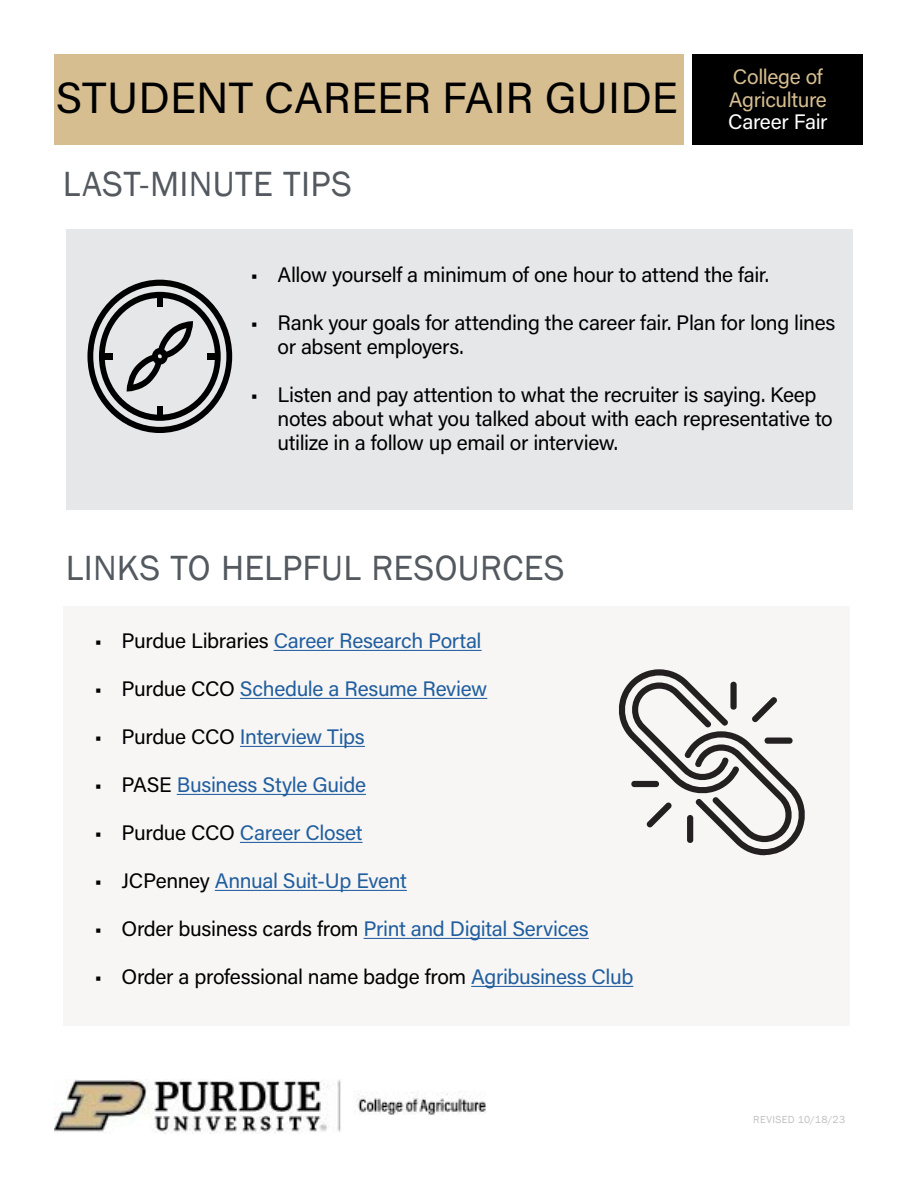
<style>
.page{position:relative;width:918px;height:1188px;background:#fff}
.page>*{position:absolute;margin:0;border:0;box-sizing:border-box;transform-origin:0 0}
.t1{font:43.65px "Acumin Pro";color:#000}
.t2{font:36px "Franklin Gothic";letter-spacing:.01em;color:#53595f}
.t3{font:21px/24px "Acumin Pro";letter-spacing:-.015em;color:#000}
.t4{font:21px "Acumin Pro";letter-spacing:-.015em;color:#215e9e}
.t5{font:21px/22.6px "Acumin Pro";letter-spacing:-.02em;color:#d6be91}
.t6{font:21px "Acumin Pro";letter-spacing:-.02em;color:#fff}
.t7{font:10.5px "Franklin Gothic";letter-spacing:.035em;color:#c2c0c3}
.s1{color:#000}
.s2{color:#215e9e}
</style>
<div class="page">
<div style="left:63px;top:607px;width:786px;height:419px;background:#f7f6f5"></div>
<div style="left:66px;top:230px;width:786px;height:280px;background:#e6e7e8"></div>
<div style="left:54px;top:54px;width:630px;height:90px;background:#d6be91"></div>
<div style="left:693px;top:54px;width:170px;height:90px;background:#000"></div>
<hr style="left:274px;top:650px;width:208px;height:1px;background:#215e9e">
<hr style="left:240px;top:698px;width:247px;height:1px;background:#215e9e">
<hr style="left:240px;top:746px;width:125px;height:1px;background:#215e9e">
<hr style="left:177px;top:794px;width:189px;height:1px;background:#215e9e">
<hr style="left:240px;top:842px;width:123px;height:1px;background:#215e9e">
<hr style="left:215px;top:890px;width:192px;height:1px;background:#215e9e">
<hr style="left:364px;top:938px;width:225px;height:1px;background:#215e9e">
<hr style="left:471px;top:986px;width:162px;height:1px;background:#215e9e">
<img style="left:54px;top:1079px;width:432px;height:55px">
<svg style="left:87px;top:280px;width:145px;height:153px"></svg>
<svg style="left:619px;top:669px;width:186px;height:186px"></svg>
<h1 class="t1" style="left:56px;top:68px;width:624px">STUDENT CAREER FAIR GUIDE</h1>
<h2 class="t2" style="left:63px;top:162px;width:290px">LAST-MINUTE TIPS</h2>
<p class="t5" style="left:729px;top:65px;width:100px">College of<br>Agriculture</p>
<p class="t6" style="left:728px;top:108px;width:101px">Career Fair</p>
<p class="t3" style="left:251px;top:262px;width:520px">• Allow yourself a minimum of one hour to attend the fair.</p>
<p class="t3" style="left:278px;top:310px;width:559px;text-indent:-27px">• Rank your goals for attending the career fair. Plan for long lines or absent employers.</p>
<p class="t3" style="left:278px;top:382px;width:557px;text-indent:-27px">• Listen and pay attention to what the recruiter is saying. Keep notes about what you talked about with each representative to utilize in a follow up email or interview.</p>
<h2 class="t2" style="left:66px;top:546px;width:500px">LINKS TO HELPFUL RESOURCES</h2>
<p class="t4" style="left:94px;top:626px;width:389px"><span class="s1">• Purdue Libraries</span> Career Research Portal</p>
<p class="t4" style="left:94px;top:674px;width:394px"><span class="s1">• Purdue CCO</span> Schedule a Resume Review</p>
<p class="t4" style="left:94px;top:722px;width:272px"><span class="s1">• Purdue CCO</span> Interview Tips</p>
<p class="t4" style="left:94px;top:770px;width:273px"><span class="s1">• PASE</span> Business Style Guide</p>
<p class="t4" style="left:94px;top:818px;width:270px"><span class="s1">• Purdue CCO</span> Career Closet</p>
<p class="t4" style="left:94px;top:866px;width:314px"><span class="s1">• JCPenney</span> Annual Suit-Up Event</p>
<p class="t3" style="left:94px;top:916px;width:496px">• Order business cards from <span class="s2">Print and Digital Services</span></p>
<p class="t3" style="left:95px;top:964px;width:540px">• Order a professional name badge from <span class="s2">Agribusiness Club</span></p>
<p class="t7" style="left:753px;top:1113px;width:93px">REVISED 10/18/23</p>
</div>
